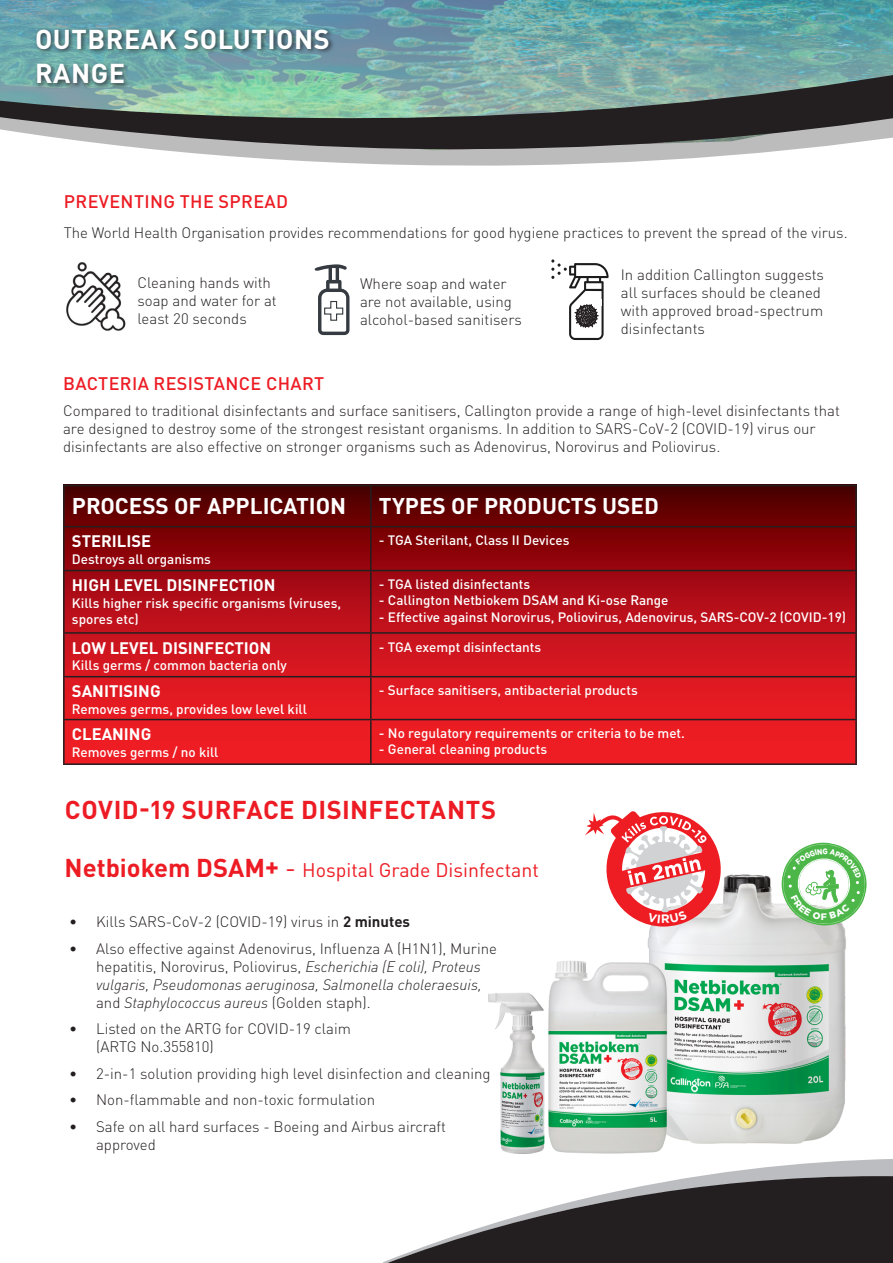
<style>
.page{position:relative;width:893px;height:1263px;background:#fff}
.page>*{position:absolute;margin:0;border:0;box-sizing:border-box;transform-origin:0 0}
.t1{font:700 27px/34.5px "DIN Pro";letter-spacing:.02em;color:#fff}
.t2{font:700 25.5px "DIN Pro";letter-spacing:.015em;color:#ed1c24}
.t3{font:700 22.5px "DIN Pro";color:#fff}
.t4{font:19.5px "DIN Pro";color:#ed1c24}
.t5{font:500 18px "DIN Pro";letter-spacing:.02em;color:#ed1c24}
.t6{font:700 16.5px "DIN Pro";color:#fff}
.t7{font:300 15px/18px "DIN Pro";color:#231f20}
.t8{font:500 13.5px/16.2px "DIN Pro";color:#fff}
.t9{font:900 9.3px "Gotham";color:#fff}
.s1{font-weight:700;font-size:25.5px}
.s2{font-size:25.5px}
.s3{font-weight:700}
.s4{font-style:italic}
</style>
<div class="page">
<svg style="left:205px;top:154px;width:538px;height:12px;fill:#bdbcbc"></svg>
<svg style="left:0;top:0;width:893px;height:154px;background:#6b8d8d"></svg>
<svg style="left:383px;top:1159px;width:510px;height:104px"></svg>
<div style="left:34px;top:27px;width:301px;height:62px;background:#231f20;opacity:.75"></div>
<svg style="left:65px;top:486px;width:790px;height:277px;background:#b20f16"></svg>
<img style="left:66px;top:262px;width:60px;height:69px">
<svg style="left:551px;top:259px;width:58px;height:81px"></svg>
<div style="left:576px;top:305px;width:21px;height:22px;border:1px solid #231f20;border-radius:50%"></div>
<svg style="left:314px;top:264px;width:36px;height:71px"></svg>
<img style="left:478px;top:874px;width:378px;height:288px">
<hr style="left:63px;top:485px;width:308px;height:1px;background:#231f20">
<hr style="left:63px;top:486px;width:2px;height:40px;background:#231f20">
<hr style="left:371px;top:485px;width:486px;height:1px;background:#231f20">
<hr style="left:370px;top:486px;width:2px;height:40px;background:#231f20">
<hr style="left:855px;top:486px;width:2px;height:40px;background:#231f20">
<hr style="left:63px;top:526px;width:308px;height:1px;background:#231f20">
<hr style="left:63px;top:527px;width:2px;height:43px;background:#231f20">
<hr style="left:371px;top:526px;width:486px;height:1px;background:#231f20">
<hr style="left:370px;top:527px;width:2px;height:43px;background:#231f20">
<hr style="left:855px;top:527px;width:2px;height:43px;background:#231f20">
<hr style="left:63px;top:570px;width:308px;height:1px;background:#231f20">
<hr style="left:63px;top:571px;width:2px;height:61px;background:#231f20">
<hr style="left:371px;top:570px;width:486px;height:1px;background:#231f20">
<hr style="left:370px;top:571px;width:2px;height:61px;background:#231f20">
<hr style="left:855px;top:571px;width:2px;height:61px;background:#231f20">
<hr style="left:63px;top:632px;width:308px;height:2px;background:#231f20">
<hr style="left:63px;top:634px;width:2px;height:42px;background:#231f20">
<hr style="left:371px;top:632px;width:486px;height:2px;background:#231f20">
<hr style="left:370px;top:634px;width:2px;height:42px;background:#231f20">
<hr style="left:855px;top:634px;width:2px;height:42px;background:#231f20">
<hr style="left:63px;top:676px;width:308px;height:1px;background:#231f20">
<hr style="left:63px;top:677px;width:2px;height:42px;background:#231f20">
<hr style="left:371px;top:676px;width:486px;height:1px;background:#231f20">
<hr style="left:370px;top:677px;width:2px;height:42px;background:#231f20">
<hr style="left:855px;top:677px;width:2px;height:42px;background:#231f20">
<hr style="left:63px;top:719px;width:308px;height:1px;background:#231f20">
<hr style="left:63px;top:720px;width:2px;height:43px;background:#231f20">
<hr style="left:371px;top:719px;width:486px;height:1px;background:#231f20">
<hr style="left:370px;top:720px;width:2px;height:43px;background:#231f20">
<hr style="left:855px;top:720px;width:2px;height:43px;background:#231f20">
<hr style="left:63px;top:763px;width:308px;height:2px;background:#231f20">
<hr style="left:371px;top:763px;width:486px;height:2px;background:#231f20">
<svg style="left:777px;top:842px;width:90px;height:87px"></svg>
<svg style="left:585px;top:811px;width:144px;height:115px"></svg>
<p class="t1" style="left:35px;top:19px;width:296px">OUTBREAK SOLUTIONS<br>RANGE</p>
<p class="t5" style="left:64px;top:187px;width:226px">PREVENTING THE SPREAD</p>
<p class="t7" style="left:64px;top:223px;width:785px">The World Health Organisation provides recommendations for good hygiene practices to prevent the spread of the virus.</p>
<p class="t7" style="left:137px;top:273px;width:141px">Cleaning hands with soap and water for at least 20 seconds</p>
<p class="t7" style="left:360px;top:273px;width:163px">Where soap and water are not available, using alcohol-based sanitisers</p>
<p class="t7" style="left:621px;top:264px;width:205px">In addition Callington suggests all surfaces should be cleaned with approved broad-spectrum disinfectants</p>
<p class="t5" style="left:63px;top:368px;width:262px">BACTERIA RESISTANCE CHART</p>
<p class="t7" style="left:63px;top:400px;width:778px">Compared to traditional disinfectants and surface sanitisers, Callington provide a range of high-level disinfectants that are designed to destroy some of the strongest resistant organisms. In addition to SARS-CoV-2 (COVID-19) virus our disinfectants are also effective on stronger organisms such as Adenovirus, Norovirus and Poliovirus.</p>
<p class="t3" style="left:72px;top:487px;width:276px">PROCESS OF APPLICATION</p>
<p class="t3" style="left:379px;top:487px;width:282px">TYPES OF PRODUCTS USED</p>
<p class="t6" style="left:72px;top:528px;width:81px">STERILISE</p>
<p class="t8" style="left:72px;top:549px;width:140px">Destroys all organisms</p>
<p class="t8" style="left:379px;top:531px;width:192px">- TGA Sterilant, Class II Devices</p>
<p class="t6" style="left:72px;top:572px;width:205px">HIGH LEVEL DISINFECTION</p>
<p class="t8" style="left:72px;top:593px;width:271px">Kills higher risk specific organisms (viruses, spores etc)</p>
<p class="t8" style="left:379px;top:575px;width:153px">- TGA listed disinfectants</p>
<p class="t8" style="left:379px;top:591px;width:291px">- Callington Netbiokem DSAM and Ki-ose Range</p>
<p class="t8" style="left:379px;top:607px;width:469px">- Effective against Norovirus, Poliovirus, Adenovirus, SARS-COV-2 (COVID-19)</p>
<p class="t6" style="left:72px;top:634px;width:201px">LOW LEVEL DISINFECTION</p>
<p class="t8" style="left:72px;top:655px;width:216px">Kills germs / common bacteria only</p>
<p class="t8" style="left:379px;top:637px;width:164px">- TGA exempt disinfectants</p>
<p class="t6" style="left:72px;top:678px;width:90px">SANITISING</p>
<p class="t8" style="left:72px;top:699px;width:237px">Removes germs, provides low level kill</p>
<p class="t8" style="left:379px;top:681px;width:260px">- Surface sanitisers, antibacterial products</p>
<p class="t6" style="left:72px;top:721px;width:81px">CLEANING</p>
<p class="t8" style="left:72px;top:742px;width:148px">Removes germs / no kill</p>
<p class="t8" style="left:379px;top:724px;width:308px">- No regulatory requirements or criteria to be met.</p>
<p class="t8" style="left:379px;top:740px;width:170px">- General cleaning products</p>
<p class="t2" style="left:65px;top:789px;width:433px">COVID-19 SURFACE DISINFECTANTS</p>
<p class="t4" style="left:65px;top:854px;width:476px"><span class="s1">Netbiokem DSAM+</span> <span class="s2">-</span> Hospital Grade Disinfectant</p>
<p class="t7" style="left:69px;top:912px;width:342px">• Kills SARS-CoV-2 (COVID-19) virus in <span class="s3">2 minutes</span></p>
<p class="t7" style="left:96px;top:938px;width:402px;text-indent:-27px">• Also effective against Adenovirus, Influenza A (H1N1), Murine hepatitis, Norovirus, Poliovirus, <span class="s4">Escherichia (E coli), Proteus vulgaris, Pseudomonas aeruginosa, Salmonella choleraesuis, </span>and <span class="s4">Staphylococcus aureus</span> (Golden staph).</p>
<p class="t7" style="left:96px;top:1019px;width:256px;text-indent:-27px">• Listed on the ARTG for COVID-19 claim (ARTG No.355810)</p>
<p class="t7" style="left:69px;top:1063px;width:423px">• 2-in-1 solution providing high level disinfection and cleaning</p>
<p class="t7" style="left:69px;top:1090px;width:307px">• Non-flammable and non-toxic formulation</p>
<p class="t7" style="left:96px;top:1116px;width:351px;text-indent:-27px">• Safe on all hard surfaces - Boeing and Airbus aircraft approved</p>
<p class="t9" style="left:821px;top:911px;width:8px">F</p>
</div>
